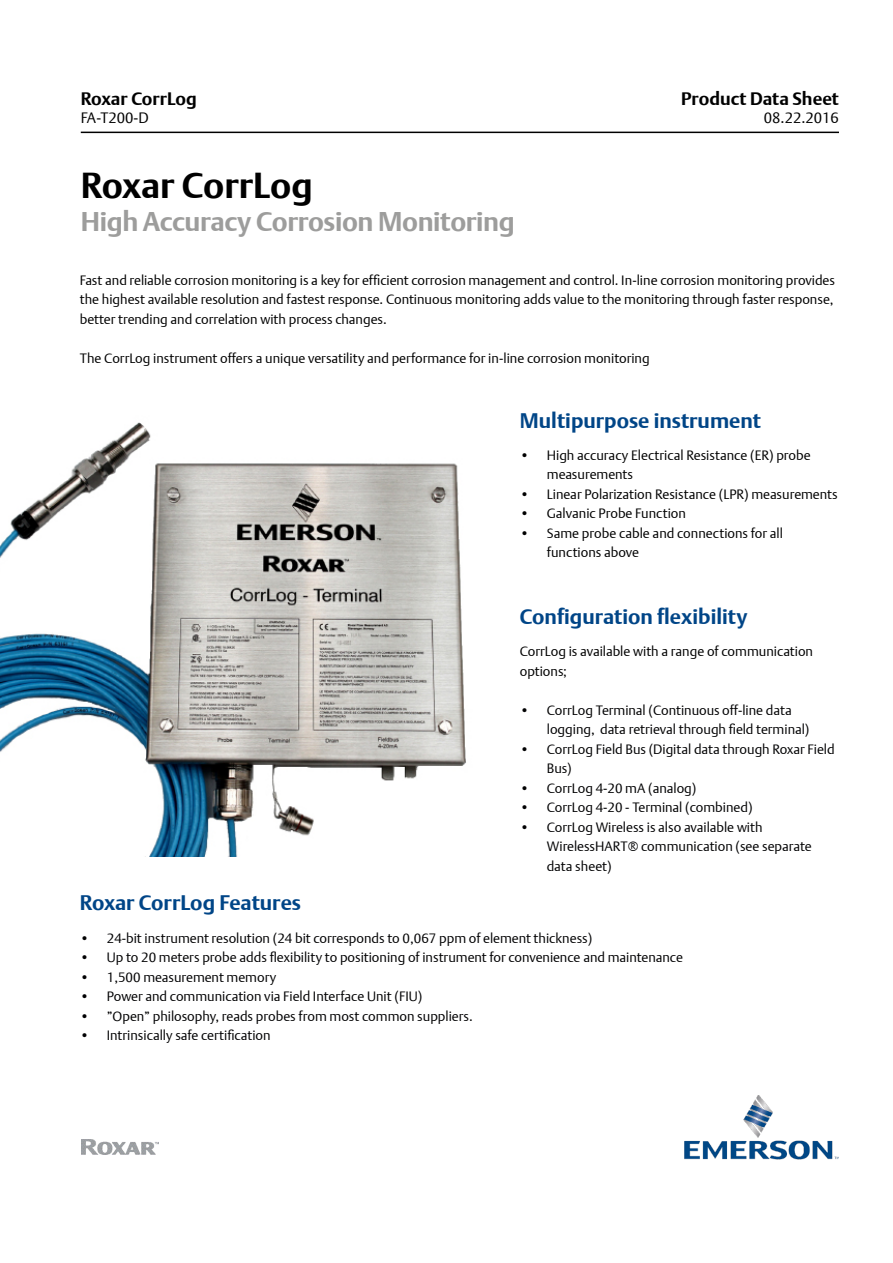
<style>
.page{position:relative;width:893px;height:1263px;background:#fff}
.page>*{position:absolute;margin:0;border:0;box-sizing:border-box;transform-origin:0 0}
.t1{font:700 36px "DTL Argo T";color:#000}
.t2{font:700 27px "DTL Argo T";letter-spacing:-.015em;color:#9d9d9c}
.t3{font:700 21px "DTL Argo T";color:#004587}
.t4{font:700 18px "DTL Argo T";color:#000}
.t5{font:15px "DTL Argo T Light";color:#000}
.t6{font:13.5px/19.5px "DTL Argo T Light";color:#000}
.t7{font:13.5px/19.5px "DTL Argo T Light";color:#020203}
</style>
<div class="page">
<hr style="left:81px;top:132px;width:758px;height:1px;background:#000">
<img style="left:684px;top:1095px;width:154px;height:65px">
<img style="left:81px;top:1139px;width:78px;height:15px">
<img style="left:0;top:422px;width:466px;height:435px">
<h3 class="t4" style="left:81px;top:88px;width:117px">Roxar CorrLog</h3>
<p class="t5" style="left:81px;top:109px;width:69px">FA-T200-D</p>
<h1 class="t1" style="left:81px;top:164px;width:233px">Roxar CorrLog</h1>
<h2 class="t2" style="left:81px;top:205px;width:436px">High Accuracy Corrosion Monitoring</h2>
<h3 class="t4" style="left:681px;top:88px;width:159px">Product Data Sheet</h3>
<p class="t5" style="left:764px;top:109px;width:77px">08.22.2016</p>
<p class="t6" style="left:80px;top:270px;width:757px">Fast and reliable corrosion monitoring is a key for efficient corrosion management and control. In-line corrosion monitoring provides the highest available resolution and fastest response. Continuous monitoring adds value to the monitoring through faster response, better trending and correlation with process changes.</p>
<p class="t6" style="left:80px;top:348px;width:571px">The CorrLog instrument offers a unique versatility and performance for in-line corrosion monitoring</p>
<h3 class="t3" style="left:520px;top:408px;width:243px">Multipurpose instrument</h3>
<p class="t6" style="left:547px;top:445px;width:265px;text-indent:-27px">• High accuracy Electrical Resistance (ER) probe measurements</p>
<p class="t6" style="left:520px;top:484px;width:319px">• Linear Polarization Resistance (LPR) measurements</p>
<p class="t6" style="left:520px;top:504px;width:168px">• Galvanic Probe Function</p>
<p class="t6" style="left:547px;top:523px;width:238px;text-indent:-27px">• Same probe cable and connections for all functions above</p>
<h3 class="t3" style="left:520px;top:604px;width:229px">Configuration flexibility</h3>
<p class="t6" style="left:520px;top:642px;width:295px">CorrLog is available with a range of communication options;</p>
<p class="t7" style="left:547px;top:700px;width:264px;text-indent:-27px">• CorrLog Terminal (Continuous off-line data logging, data retrieval through field terminal)</p>
<p class="t7" style="left:547px;top:739px;width:289px;text-indent:-27px">• CorrLog Field Bus (Digital data through Roxar Field<br>Bus)</p>
<p class="t7" style="left:520px;top:778px;width:178px">• CorrLog 4-20 mA (analog)</p>
<p class="t7" style="left:520px;top:798px;width:234px">• CorrLog 4-20 - Terminal (combined)</p>
<p class="t7" style="left:547px;top:817px;width:267px;text-indent:-27px">• CorrLog Wireless is also available with<br>WirelessHART® communication (see separate data sheet)</p>
<h3 class="t3" style="left:80px;top:890px;width:223px">Roxar CorrLog Features</h3>
<p class="t7" style="left:80px;top:928px;width:514px">• 24-bit instrument resolution (24 bit corresponds to 0,067 ppm of element thickness)</p>
<p class="t7" style="left:80px;top:947px;width:605px">• Up to 20 meters probe adds flexibility to positioning of instrument for convenience and maintenance</p>
<p class="t7" style="left:80px;top:967px;width:198px">• 1,500 measurement memory</p>
<p class="t7" style="left:80px;top:986px;width:344px">• Power and communication via Field Interface Unit (FIU)</p>
<p class="t7" style="left:80px;top:1006px;width:395px">• ”Open” philosophy, reads probes from most common suppliers.</p>
<p class="t7" style="left:80px;top:1025px;width:192px">• Intrinsically safe certification</p>
</div>
